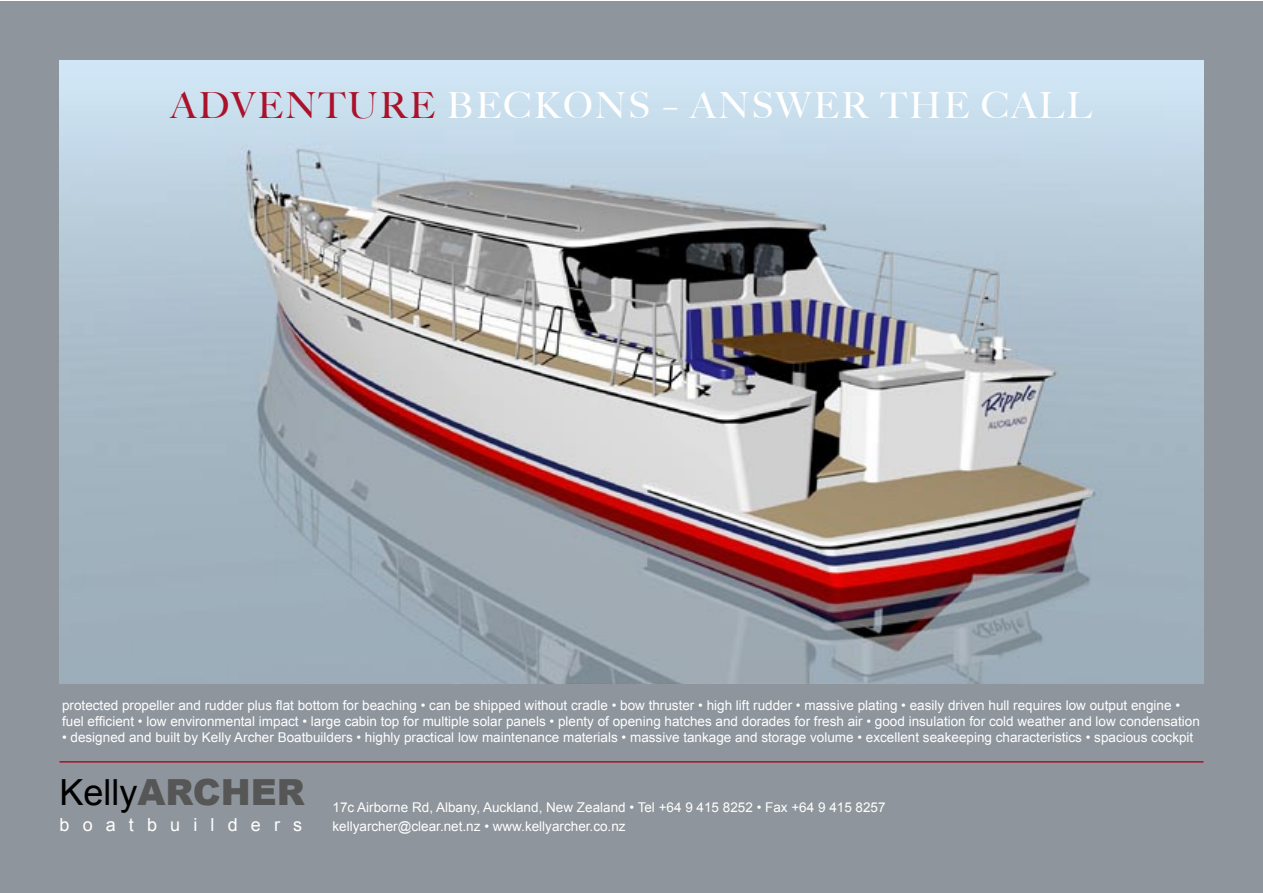
<style>
.page{position:relative;width:1263px;height:893px;background:#fff}
.page>*{position:absolute;margin:0;border:0;box-sizing:border-box;transform-origin:0 0}
.t1{font:500 36px "Big Caslon";letter-spacing:.06em;color:#fff}
.t2{font:900 36px "Arial";color:#565656}
.t3{font:18px "Arial";letter-spacing:.73em;color:#fff}
.t4{font:13.5px/16.2px "Arial";color:#fff}
.s1{color:#a9122a}
.s2{font-weight:400;color:#000}
</style>
<div class="page">
<div style="left:0;top:1px;width:1263px;height:892px;background:#8e959c"></div>
<img style="left:60px;top:61px;width:1143px;height:622px">
<hr style="left:60px;top:761px;width:1143px;height:1px;background:#a9122a">
<p class="t1" style="left:171px;top:85px;width:922px"><span class="s1">ADVENTURE</span> BECKONS – ANSWER THE CALL</p>
<p class="t4" style="left:62px;top:697px;width:1139px">protected propeller and rudder plus flat bottom for beaching • can be shipped without cradle • bow thruster • high lift rudder • massive plating • easily driven hull requires low output engine • fuel efficient • low environmental impact • large cabin top for multiple solar panels • plenty of opening hatches and dorades for fresh air • good insulation for cold weather and low condensation</p>
<p class="t4" style="left:62px;top:729px;width:1133px">• designed and built by Kelly Archer Boatbuilders • highly practical low maintenance materials • massive tankage and storage volume • excellent seakeeping characteristics • spacious cockpit</p>
<p class="t2" style="left:60px;top:772px;width:247px"><span class="s2">Kelly</span>ARCHER</p>
<p class="t3" style="left:60px;top:814px;width:244px">boatbuilders</p>
<p class="t4" style="left:333px;top:799px;width:555px">17c Airborne Rd, Albany, Auckland, New Zealand • Tel +64 9 415 8252 • Fax +64 9 415 8257</p>
<p class="t4" style="left:333px;top:818px;width:295px">kellyarcher@clear.net.nz • www.kellyarcher.co.nz</p>
</div>
